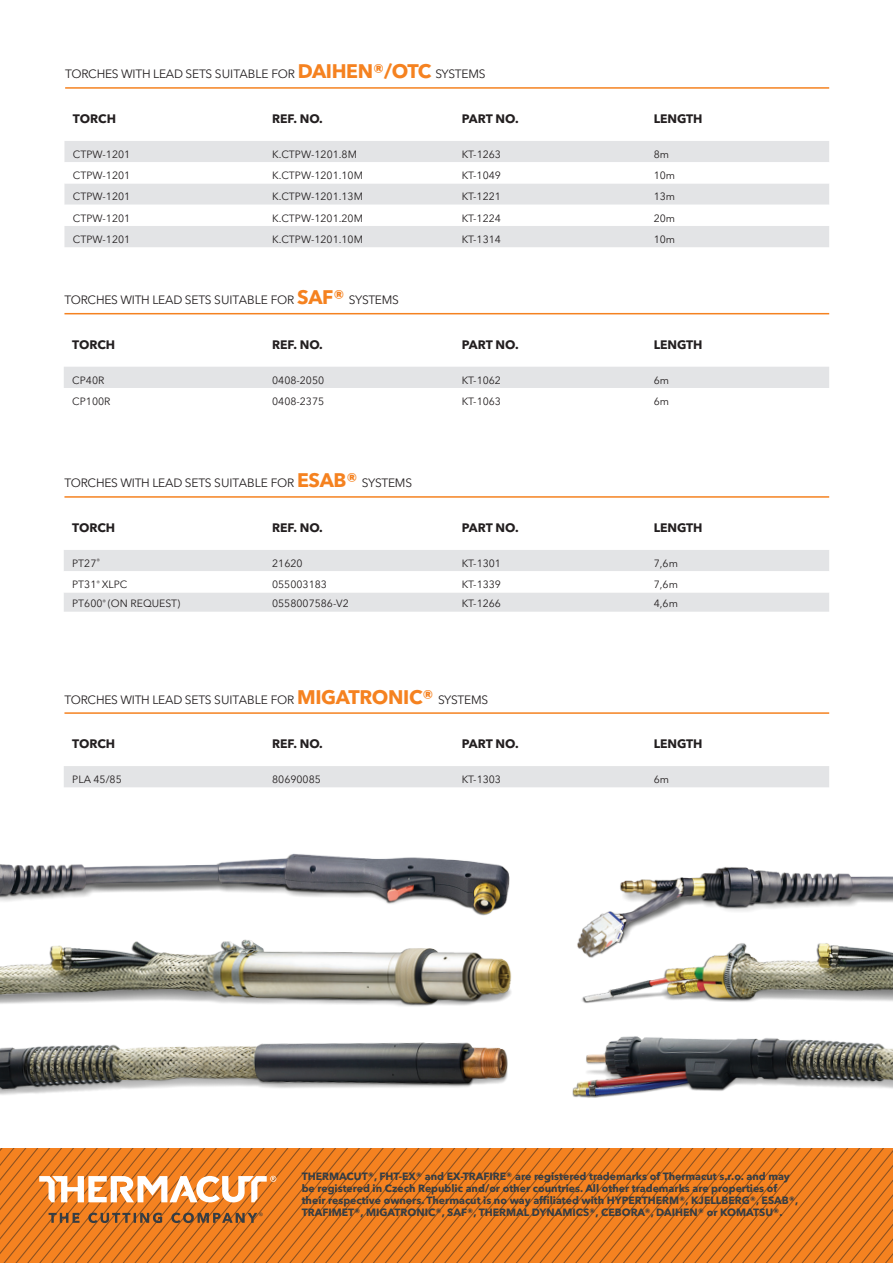
<style>
.page{position:relative;width:893px;height:1263px;background:#fff}
.page>*{position:absolute;margin:0;border:0;box-sizing:border-box;transform-origin:0 0}
.t1{font:700 19.5px "Avenir Next LT Pro";color:#f58220}
.t2{font:700 12.15px "Avenir Next LT Pro";letter-spacing:-.05em;color:#231f20}
.t3{font:12px "Avenir Next LT Pro";letter-spacing:-.02em;color:#231f20}
.t4{font:10.5px "Avenir Next LT Pro";color:#231f20}
.t5{font:700 10.5px/12px "Avenir Next LT Pro";color:#353d44}
.s1{font-weight:700;font-size:19.5px;color:#f58220}
</style>
<div class="page">
<div style="left:64px;top:367px;width:765px;height:21px;background:#e3e4e6"></div>
<div style="left:64px;top:141px;width:765px;height:106px;background:#e3e4e6"></div>
<svg style="left:64px;top:162px;width:765px;height:64px"></svg>
<div style="left:64px;top:550px;width:765px;height:62px;background:#e3e4e6"></div>
<svg style="left:64px;top:571px;width:765px;height:21px"></svg>
<hr style="left:64px;top:313px;width:765px;height:1px;background:#f58220">
<hr style="left:65px;top:87px;width:764px;height:2px;background:#f58220">
<hr style="left:64px;top:496px;width:765px;height:2px;background:#f58220">
<div style="left:64px;top:766px;width:765px;height:21px;background:#e3e4e6"></div>
<hr style="left:64px;top:712px;width:765px;height:2px;background:#f58220">
<img style="left:0;top:853px;width:510px;height:63px">
<img style="left:0;top:939px;width:512px;height:68px">
<img style="left:582px;top:970px;width:311px;height:33px">
<img style="left:0;top:1042px;width:508px;height:53px">
<img style="left:572px;top:1036px;width:321px;height:62px">
<img style="left:577px;top:867px;width:316px;height:103px">
<svg style="left:0;top:1148px;width:893px;height:115px;background:#e87c20"></svg>
<svg style="left:39px;top:1176px;width:237px;height:26px"></svg>
<svg style="left:49px;top:1212px;width:214px;height:11px;background:#a8652c"></svg>
<p class="t3" style="left:65px;top:67px;width:281px">TORCHES WITH LEAD SETS SUITABLE FOR <span class="s1">DAIHEN</span></p>
<h1 class="t1" style="left:373px;top:60px;width:33px">®/OTC</h1>
<p class="t3" style="left:435px;top:67px;width:52px">SYSTEMS</p>
<p class="t2" style="left:73px;top:111px;width:10px">TORCH</p>
<p class="t2" style="left:272px;top:111px;width:52px">REF. NO.</p>
<p class="t2" style="left:462px;top:111px;width:9px">PART</p>
<p class="t2" style="left:496px;top:111px;width:25px">NO .</p>
<p class="t2" style="left:654px;top:111px;width:9px">LEN</p>
<p class="t2" style="left:677px;top:111px;width:18px">GTH</p>
<p class="t4" style="left:73px;top:148px;width:59px">CTPW-1201</p>
<p class="t4" style="left:272px;top:148px;width:86px">K.CTPW-1201.8M</p>
<p class="t4" style="left:462px;top:148px;width:41px">KT-1263</p>
<p class="t4" style="left:654px;top:148px;width:17px">8m</p>
<p class="t4" style="left:73px;top:169px;width:59px">CTPW-1201</p>
<p class="t4" style="left:272px;top:169px;width:92px">K.CTPW-1201.10M</p>
<p class="t4" style="left:462px;top:169px;width:41px">KT-1049</p>
<p class="t4" style="left:654px;top:169px;width:23px">10m</p>
<p class="t4" style="left:73px;top:191px;width:59px">CTPW-1201</p>
<p class="t4" style="left:272px;top:191px;width:92px">K.CTPW-1201.13M</p>
<p class="t4" style="left:462px;top:191px;width:41px">KT-1221</p>
<p class="t4" style="left:654px;top:191px;width:23px">13m</p>
<p class="t4" style="left:73px;top:212px;width:59px">CTPW-1201</p>
<p class="t4" style="left:272px;top:212px;width:92px">K.CTPW-1201.20M</p>
<p class="t4" style="left:462px;top:212px;width:41px">KT-1224</p>
<p class="t4" style="left:654px;top:212px;width:23px">20m</p>
<p class="t4" style="left:73px;top:233px;width:59px">CTPW-1201</p>
<p class="t4" style="left:272px;top:233px;width:92px">K.CTPW-1201.10M</p>
<p class="t4" style="left:462px;top:233px;width:41px">KT-1314</p>
<p class="t4" style="left:654px;top:233px;width:23px">10m</p>
<p class="t3" style="left:64px;top:293px;width:336px">TORCHES WITH LEAD SETS SUITABLE FOR <span class="s1">SAF®</span> SYSTEMS</p>
<p class="t2" style="left:72px;top:337px;width:10px">TORCH</p>
<p class="t2" style="left:272px;top:337px;width:52px">REF. NO.</p>
<p class="t2" style="left:462px;top:337px;width:9px">PART</p>
<p class="t2" style="left:496px;top:337px;width:25px">NO .</p>
<p class="t2" style="left:654px;top:337px;width:9px">LEN</p>
<p class="t2" style="left:677px;top:337px;width:18px">GTH</p>
<p class="t4" style="left:72px;top:374px;width:34px">CP40R</p>
<p class="t4" style="left:272px;top:374px;width:54px">0408-2050</p>
<p class="t4" style="left:462px;top:374px;width:41px">KT-1062</p>
<p class="t4" style="left:654px;top:374px;width:17px">6m</p>
<p class="t4" style="left:72px;top:395px;width:40px">CP100R</p>
<p class="t4" style="left:272px;top:395px;width:54px">0408-2375</p>
<p class="t4" style="left:462px;top:395px;width:41px">KT-1063</p>
<p class="t4" style="left:654px;top:395px;width:17px">6m</p>
<p class="t3" style="left:64px;top:476px;width:246px">TORCHES WITH LEAD SETS SUITABLE FOR <span class="s1">ESA</span></p>
<p class="t3" style="left:334px;top:476px;width:80px"><span class="s1">B®</span> SYSTEMS</p>
<p class="t2" style="left:72px;top:520px;width:10px">TORCH</p>
<p class="t2" style="left:272px;top:520px;width:52px">REF. NO.</p>
<p class="t2" style="left:462px;top:520px;width:9px">PART</p>
<p class="t2" style="left:496px;top:520px;width:25px">NO .</p>
<p class="t2" style="left:654px;top:520px;width:9px">LEN</p>
<p class="t2" style="left:677px;top:520px;width:18px">GTH</p>
<p class="t4" style="left:72px;top:557px;width:29px">PT27<sup>®</sup></p>
<p class="t4" style="left:272px;top:557px;width:32px">21620</p>
<p class="t4" style="left:462px;top:557px;width:41px">KT-1301</p>
<p class="t4" style="left:654px;top:557px;width:26px">7,6m</p>
<p class="t4" style="left:72px;top:578px;width:57px">PT31<sup>®</sup> XLPC</p>
<p class="t4" style="left:272px;top:578px;width:56px">055003183</p>
<p class="t4" style="left:462px;top:578px;width:41px">KT-1339</p>
<p class="t4" style="left:654px;top:578px;width:26px">7,6m</p>
<p class="t4" style="left:72px;top:597px;width:110px">PT600<sup>®</sup> (ON REQUEST)</p>
<p class="t4" style="left:272px;top:597px;width:78px">0558007586-V2</p>
<p class="t4" style="left:462px;top:597px;width:41px">KT-1266</p>
<p class="t4" style="left:654px;top:597px;width:26px">4,6m</p>
<p class="t3" style="left:64px;top:692px;width:286px">TORCHES WITH LEAD SETS SUITABLE FOR <span class="s1">MIGATRON</span></p>
<p class="t3" style="left:403px;top:692px;width:86px"><span class="s1">IC®</span> SYSTEMS</p>
<p class="t2" style="left:72px;top:736px;width:10px">TORCH</p>
<p class="t2" style="left:272px;top:736px;width:52px">REF. NO.</p>
<p class="t2" style="left:462px;top:736px;width:9px">PART</p>
<p class="t2" style="left:496px;top:736px;width:25px">NO .</p>
<p class="t2" style="left:654px;top:736px;width:9px">LEN</p>
<p class="t2" style="left:677px;top:736px;width:18px">GTH</p>
<p class="t4" style="left:72px;top:773px;width:51px">PLA 45/85</p>
<p class="t4" style="left:272px;top:773px;width:50px">80690085</p>
<p class="t4" style="left:462px;top:773px;width:41px">KT-1303</p>
<p class="t4" style="left:654px;top:773px;width:17px">6m</p>
<p class="t5" style="left:302px;top:1170px;width:490px;text-indent:182px">FIRE ® are registered trademarks of Thermacut s.r.o. and may be registered in Czech Republic and/or other countries. All other trademarks are properties of their respective owners. Thermacut is no way affiliated with HYPERTHERM</p>
<p class="t5" style="left:302px;top:1170px;width:9px">THERMACUT</p>
<p class="t5" style="left:368px;top:1170px;width:103px">®, FHT-EX® and EX-TRA</p>
<p class="t5" style="left:679px;top:1194px;width:90px">®, KJELLBERG®, ESA</p>
<p class="t5" style="left:782px;top:1194px;width:18px">B®,</p>
<p class="t5" style="left:302px;top:1206px;width:8px">TRA</p>
<p class="t5" style="left:322px;top:1206px;width:18px">FIMET</p>
<p class="t5" style="left:354px;top:1206px;width:42px">®, MIGATRON</p>
<p class="t5" style="left:425px;top:1206px;width:63px">IC®, SAF®, THERMAL</p>
<p class="t5" style="left:532px;top:1206px;width:24px">DYNAM</p>
<p class="t5" style="left:572px;top:1206px;width:59px">ICS®, CEBORA</p>
<p class="t5" style="left:644px;top:1206px;width:39px">®, DAIHEN</p>
<p class="t5" style="left:698px;top:1206px;width:38px">® or KOMATSU</p>
<p class="t5" style="left:773px;top:1206px;width:11px">®.</p>
</div>
